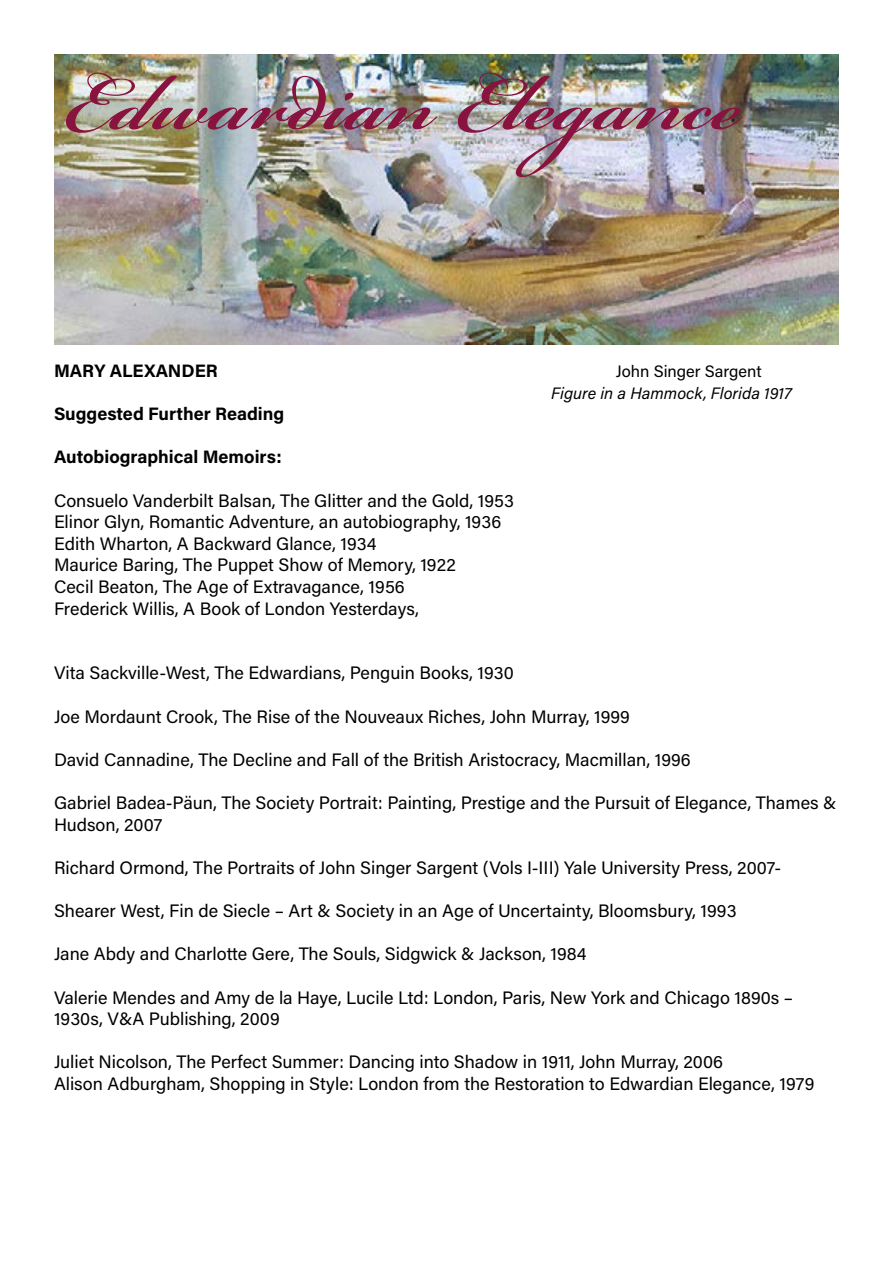
<style>
.page{position:relative;width:893px;height:1263px;background:#fff}
.page>*{position:absolute;margin:0;border:0;box-sizing:border-box;transform-origin:0 0}
.t1{font:600 120px "Bickham Script Pro 3";color:#88133e}
.t2{font:18px/21.6px "Acumin Pro";color:#000}
.t3{font:700 18px "Acumin Pro";color:#000}
.t4{font:italic 16.5px "Acumin Pro";color:#000}
.t5{font:16.5px "Acumin Pro";color:#000}
</style>
<div class="page">
<img style="left:54px;top:54px;width:785px;height:290px">
<h1 class="t1" style="left:62px;top:17px;width:680px">Edwardian Elegance</h1>
<p class="t3" style="left:54px;top:358px;width:165px">MARY ALEXANDER</p>
<p class="t5" style="left:616px;top:360px;width:147px">John Singer Sargent</p>
<p class="t4" style="left:551px;top:381px;width:242px">Figure in a Hammock, Florida 1917</p>
<p class="t3" style="left:54px;top:401px;width:232px">Suggested Further Reading</p>
<p class="t3" style="left:54px;top:444px;width:229px">Autobiographical Memoirs:</p>
<p class="t2" style="left:54px;top:489px;width:461px">Consuelo Vanderbilt Balsan, The Glitter and the Gold, 1953<br>Elinor Glyn, Romantic Adventure, an autobiography, 1936<br>Edith Wharton, A Backward Glance, 1934<br>Maurice Baring, The Puppet Show of Memory, 1922<br>Cecil Beaton, The Age of Extravagance, 1956<br>Frederick Willis, A Book of London Yesterdays,</p>
<p class="t2" style="left:54px;top:662px;width:461px">Vita Sackville-West, The Edwardians, Penguin Books, 1930</p>
<p class="t2" style="left:54px;top:705px;width:577px">Joe Mordaunt Crook, The Rise of the Nouveaux Riches, John Murray, 1999</p>
<p class="t2" style="left:54px;top:748px;width:638px">David Cannadine, The Decline and Fall of the British Aristocracy, Macmillan, 1996</p>
<p class="t2" style="left:54px;top:791px;width:784px">Gabriel Badea-Päun, The Society Portrait: Painting, Prestige and the Pursuit of Elegance, Thames &amp;<br>Hudson, 2007</p>
<p class="t2" style="left:54px;top:856px;width:729px">Richard Ormond, The Portraits of John Singer Sargent (Vols I-III) Yale University Press, 2007-</p>
<p class="t2" style="left:54px;top:899px;width:684px">Shearer West, Fin de Siecle – Art &amp; Society in an Age of Uncertainty, Bloomsbury, 1993</p>
<p class="t2" style="left:54px;top:942px;width:534px">Jane Abdy and Charlotte Gere, The Souls, Sidgwick &amp; Jackson, 1984</p>
<p class="t2" style="left:54px;top:986px;width:741px">Valerie Mendes and Amy de la Haye, Lucile Ltd: London, Paris, New York and Chicago 1890s –<br>1930s, V&amp;A Publishing, 2009</p>
<p class="t2" style="left:54px;top:1050px;width:762px">Juliet Nicolson, The Perfect Summer: Dancing into Shadow in 1911, John Murray, 2006<br>Alison Adburgham, Shopping in Style: London from the Restoration to Edwardian Elegance, 1979</p>
</div>
